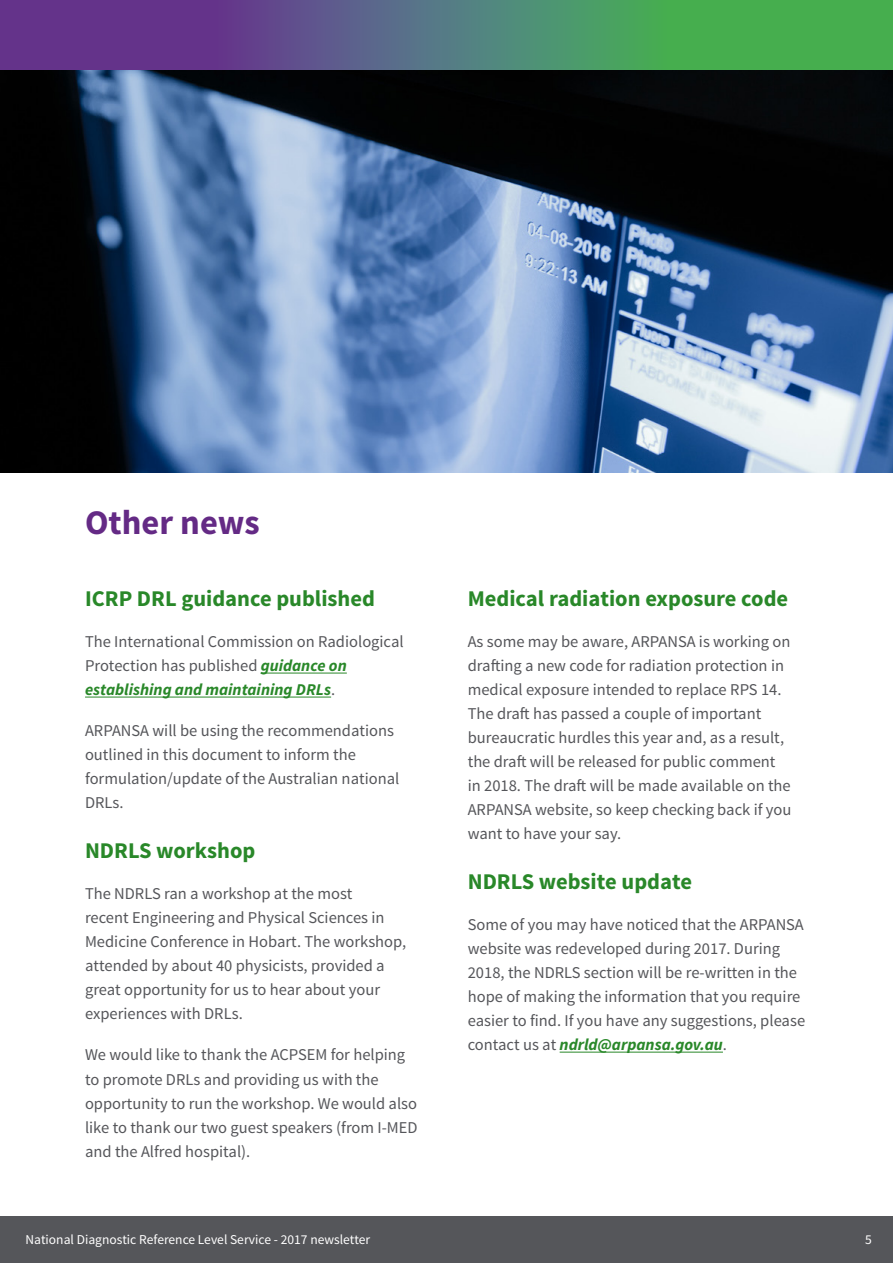
<style>
.page{position:relative;width:893px;height:1263px;background:#fff}
.page>*{position:absolute;margin:0;border:0;box-sizing:border-box;transform-origin:0 0}
.Paragraph{font:700 34.5px "Source Sans Pro";color:#642a85}
.Paragraph-2{font:700 22.5px "Source Sans Pro";color:#298829}
.Paragraph-3{font:16.5px/24px "Source Sans Pro";color:#55565a}
.t1{font:13.5px "Source Sans Pro";color:#fff}
.s1{font-weight:700;font-style:italic;color:#298829}
</style>
<div class="page">
<div style="left:0;top:1216px;width:893px;height:47px;background:#55565a"></div>
<svg style="left:0;top:0;width:893px;height:70px"></svg>
<hr style="left:261px;top:673px;width:86px;height:1px;background:#298829">
<hr style="left:85px;top:697px;width:246px;height:1px;background:#298829">
<hr style="left:560px;top:1052px;width:163px;height:1px;background:#298829">
<img style="left:0;top:70px;width:893px;height:402px">
<p class="Paragraph" style="left:85px;top:501px;width:176px">Other news</p>
<p class="Paragraph-2" style="left:85px;top:584px;width:291px">ICRP DRL guidance published</p>
<p class="Paragraph-3" style="left:85px;top:630px;width:320px">The International Commission on Radiological<br>Protection has published <span class="s1">guidance on establishing and maintaining DRLs</span>.</p>
<p class="Paragraph-3" style="left:85px;top:719px;width:316px">ARPANSA will be using the recommendations outlined in this document to inform the formulation/update of the Australian national DRLs.</p>
<p class="Paragraph-2" style="left:85px;top:836px;width:172px">NDRLS workshop</p>
<p class="Paragraph-3" style="left:85px;top:882px;width:323px">The NDRLS ran a workshop at the most<br>recent Engineering and Physical Sciences in Medicine Conference in Hobart. The workshop, attended by about 40 physicists, provided a great opportunity for us to hear about your experiences with DRLs.</p>
<p class="Paragraph-3" style="left:85px;top:1043px;width:334px">We would like to thank the ACPSEM for helping to promote DRLs and providing us with the opportunity to run the workshop. We would also like to thank our two guest speakers (from I-MED and the Alfred hospital).</p>
<p class="Paragraph-2" style="left:468px;top:584px;width:322px">Medical radiation exposure code</p>
<p class="Paragraph-3" style="left:468px;top:630px;width:325px">As some may be aware, ARPANSA is working on drafting a new code for radiation protection in medical exposure intended to replace RPS 14.<br>The draft has passed a couple of important bureaucratic hurdles this year and, as a result, the draft will be released for public comment in 2018. The draft will be made available on the ARPANSA website, so keep checking back if you want to have your say.</p>
<p class="Paragraph-2" style="left:468px;top:867px;width:226px">NDRLS website update</p>
<p class="Paragraph-3" style="left:468px;top:913px;width:339px">Some of you may have noticed that the ARPANSA website was redeveloped during 2017. During 2018, the NDRLS section will be re-written in the hope of making the information that you require easier to find. If you have any suggestions, please contact us at <span class="s1">ndrld@arpansa.gov.au</span>.</p>
<p class="t1" style="left:26px;top:1231px;width:346px">National Diagnostic Reference Level Service - 2017 newsletter</p>
<p class="t1" style="left:865px;top:1231px;width:8px">5</p>
</div>
